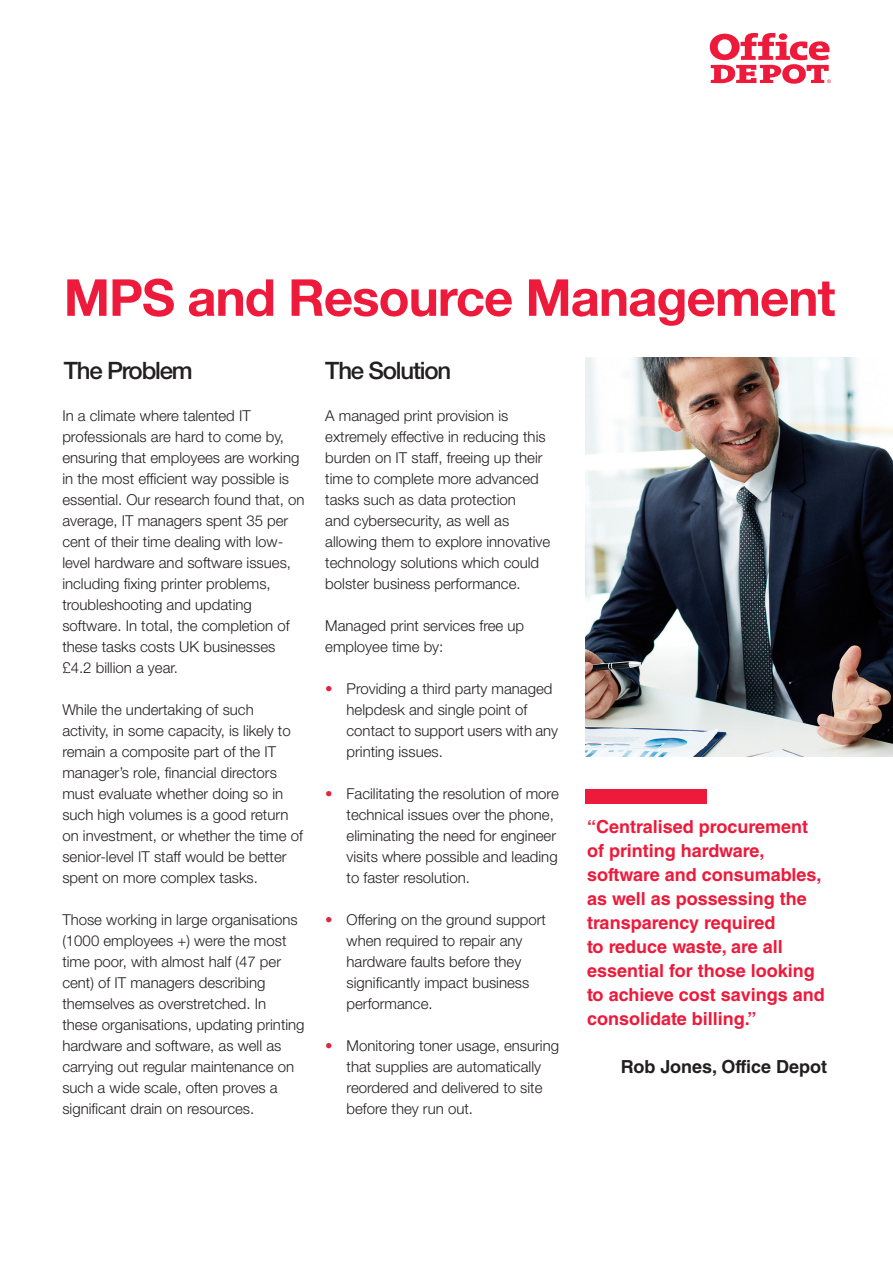
<style>
.page{position:relative;width:893px;height:1263px;background:#fff}
.page>*{position:absolute;margin:0;border:0;box-sizing:border-box;transform-origin:0 0}
.t1{font:700 51px "Helvetica Neue LT Std";letter-spacing:-.02em;color:#ed1a3b}
.t2{font:500 24px "Helvetica Neue LT Std";letter-spacing:-.05em;color:#231f20}
.Quotes{font:700 18px/24px "Helvetica LT Std";color:#ed1a3b}
.Quotes-2{font:700 18px "Helvetica LT Std";color:#231f20}
.t3{font:300 15px/21px "Helvetica Neue LT Std";color:#231f20}
.s1{font-weight:400;color:#e02440}
</style>
<div class="page">
<svg style="left:710px;top:33px;width:121px;height:51px"></svg>
<div style="left:586px;top:789px;width:121px;height:15px;background:#ed1a3b"></div>
<img style="left:586px;top:358px;width:307px;height:399px">
<p class="t1" style="left:64px;top:266px;width:773px">MPS and Resource Management</p>
<p class="t2" style="left:64px;top:356px;width:130px">The Problem</p>
<p class="t2" style="left:325px;top:356px;width:127px">The Solution</p>
<p class="t3" style="left:62px;top:405px;width:244px">In a climate where talented IT professionals are hard to come by, ensuring that employees are working in the most efficient way possible is essential. Our research found that, on average, IT managers spent 35 per cent of their time dealing with low&shy;level hardware and software issues, including fixing printer problems, troubleshooting and updating software. In total, the completion of these tasks costs UK businesses £4.2 billion a year.</p>
<p class="t3" style="left:62px;top:699px;width:242px">While the undertaking of such activity, in some capacity, is likely to remain a composite part of the IT manager’s role, financial directors must evaluate whether doing so in such high volumes is a good return on investment, or whether the time of senior-level IT staff would be better spent on more complex tasks.</p>
<p class="t3" style="left:62px;top:909px;width:244px">Those working in large organisations (1000 employees +) were the most time poor, with almost half (47 per cent) of IT managers describing themselves as overstretched. In these organisations, updating printing hardware and software, as well as carrying out regular maintenance on such a wide scale, often proves a significant drain on resources.</p>
<p class="t3" style="left:325px;top:405px;width:227px">A managed print provision is extremely effective in reducing this burden on IT staff, freeing up their time to complete more advanced tasks such as data protection<br>and cybersecurity, as well as allowing them to explore innovative technology solutions which could bolster business performance.</p>
<p class="t3" style="left:325px;top:615px;width:200px">Managed print services free up employee time by:</p>
<p class="t3" style="left:347px;top:678px;width:213px;text-indent:-21px"><span class="s1">•</span> Providing a third party managed helpdesk and single point of contact to support users with any printing issues.</p>
<p class="t3" style="left:347px;top:783px;width:214px;text-indent:-21px"><span class="s1">•</span> Facilitating the resolution of more technical issues over the phone, eliminating the need for engineer visits where possible and leading to faster resolution.</p>
<p class="t3" style="left:347px;top:909px;width:201px;text-indent:-21px"><span class="s1">•</span> Offering on the ground support when required to repair any hardware faults before they significantly impact business performance.</p>
<p class="t3" style="left:347px;top:1035px;width:214px;text-indent:-21px"><span class="s1">•</span> Monitoring toner usage, ensuring that supplies are automatically reordered and delivered to site before they run out.</p>
<p class="Quotes" style="left:587px;top:814px;width:239px">“Centralised procurement of printing hardware, software and consumables, as well as possessing the transparency required<br>to reduce waste, are all essential for those looking to achieve cost savings and consolidate billing.”</p>
<p class="Quotes-2" style="left:621px;top:1056px;width:208px">Rob Jones, Office Depot</p>
</div>
